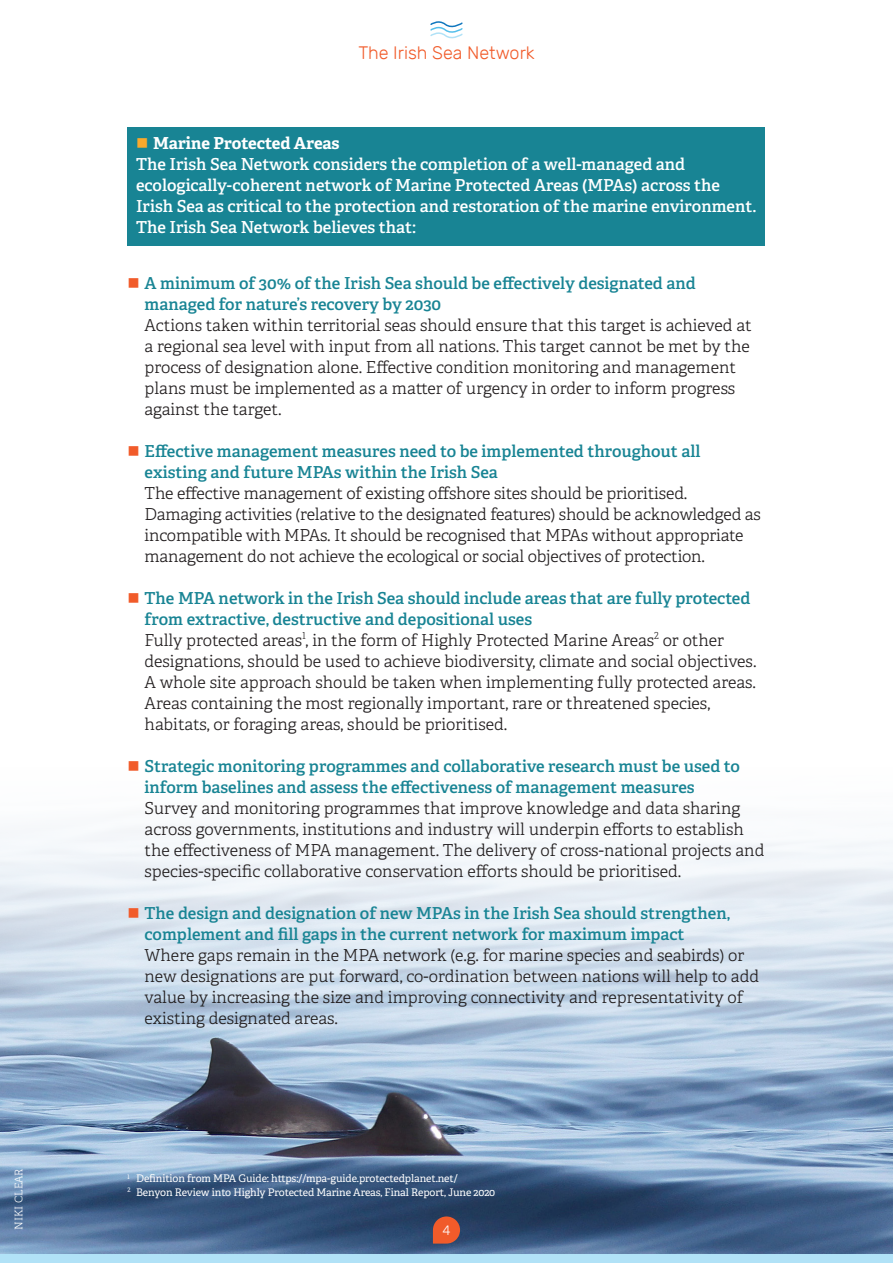
<style>
.page{position:relative;width:893px;height:1263px;background:#fff}
.page>*{position:absolute;margin:0;border:0;box-sizing:border-box;transform-origin:0 0}
.t1{font:300 18px "Rubik";color:#f15b2a}
.t2{font:300 16.5px/21px "Adelle";color:#231f20}
.t3{font:600 16.5px/21px "Adelle";color:#188494}
.t4{font:600 16.5px/21px "Adelle";color:#fff}
.t5{font:700 16.5px "Adelle";color:#fff}
.t6{font:300 13.5px "Rubik";color:#fff}
.Body_Copy_Adelle_Lig{font:10.5px "Adelle";letter-spacing:-.01em;color:#fff}
.t7{font:300 10.5px "Adelle";color:#fff}
.s1{color:#faa92c}
.s2{color:#f15b2a}
</style>
<div class="page">
<img style="left:0;top:817px;width:893px;height:437px">
<svg style="left:430px;top:21px;width:33px;height:18px"></svg>
<div style="left:0;top:1254px;width:893px;height:9px;background:#b1e2f7"></div>
<svg style="left:433px;top:1216px;width:27px;height:27px"></svg>
<div style="left:128px;top:128px;width:637px;height:118px;background:#188494"></div>
<p class="t7" style="left:11px;top:1230px;width:63px;rotate:-90deg">NIKI CLEAR</p>
<p class="t1" style="left:358px;top:43px;width:178px">The Irish Sea Network</p>
<p class="t5" style="left:136px;top:131px;width:205px"><span class="s1">■</span> Marine Protected Areas</p>
<p class="t4" style="left:136px;top:153px;width:622px">The Irish Sea Network considers the completion of a well-managed and ecologically-coherent network of Marine Protected Areas (MPAs) across the Irish Sea as critical to the protection and restoration of the marine environment.<br>The Irish Sea Network believes that:</p>
<p class="t3" style="left:145px;top:272px;width:553px;text-indent:-17px"><span class="s2">■</span> A minimum of 30% of the Irish Sea should be effectively designated and managed for nature’s recovery by 2030</p>
<p class="t2" style="left:145px;top:314px;width:608px">Actions taken within territorial seas should ensure that this target is achieved at a regional sea level with input from all nations. This target cannot be met by the process of designation alone. Effective condition monitoring and management plans must be implemented as a matter of urgency in order to inform progress against the target.</p>
<p class="t3" style="left:145px;top:440px;width:557px;text-indent:-17px"><span class="s2">■</span> Effective management measures need to be implemented throughout all existing and future MPAs within the Irish Sea</p>
<p class="t2" style="left:145px;top:482px;width:618px">The effective management of existing offshore sites should be prioritised.<br>Damaging activities (relative to the designated features) should be acknowledged as incompatible with MPAs. It should be recognised that MPAs without appropriate management do not achieve the ecological or social objectives of protection.</p>
<p class="t3" style="left:145px;top:587px;width:607px;text-indent:-17px"><span class="s2">■</span> The MPA network in the Irish Sea should include areas that are fully protected from extractive, destructive and depositional uses</p>
<p class="t2" style="left:145px;top:629px;width:613px">Fully protected areas<sup>1</sup>, in the form of Highly Protected Marine Areas<sup>2</sup> or other designations, should be used to achieve biodiversity, climate and social objectives.<br>A whole site approach should be taken when implementing fully protected areas.<br>Areas containing the most regionally important, rare or threatened species, habitats, or foraging areas, should be prioritised.</p>
<p class="t3" style="left:145px;top:755px;width:597px;text-indent:-17px"><span class="s2">■</span> Strategic monitoring programmes and collaborative research must be used to inform baselines and assess the effectiveness of management measures</p>
<p class="t2" style="left:145px;top:797px;width:621px">Survey and monitoring programmes that improve knowledge and data sharing across governments, institutions and industry will underpin efforts to establish the effectiveness of MPA management. The delivery of cross-national projects and species-specific collaborative conservation efforts should be prioritised.</p>
<p class="t3" style="left:145px;top:902px;width:587px;text-indent:-17px"><span class="s2">■</span> The design and designation of new MPAs in the Irish Sea should strengthen, complement and fill gaps in the current network for maximum impact</p>
<p class="t2" style="left:145px;top:944px;width:616px">Where gaps remain in the MPA network (e.g. for marine species and seabirds) or new designations are put forward, co-ordination between nations will help to add value by increasing the size and improving connectivity and representativity of existing designated areas.</p>
<p class="Body_Copy_Adelle_Lig" style="left:128px;top:1171px;width:332px"><sup>1</sup> Definition from MPA Guide: https://mpa-guide.protectedplanet.net/</p>
<p class="Body_Copy_Adelle_Lig" style="left:128px;top:1184px;width:369px"><sup>2</sup> Benyon Review into Highly Protected Marine Areas, Final Report, June 2020</p>
<p class="t6" style="left:442px;top:1222px;width:10px">4</p>
</div>
